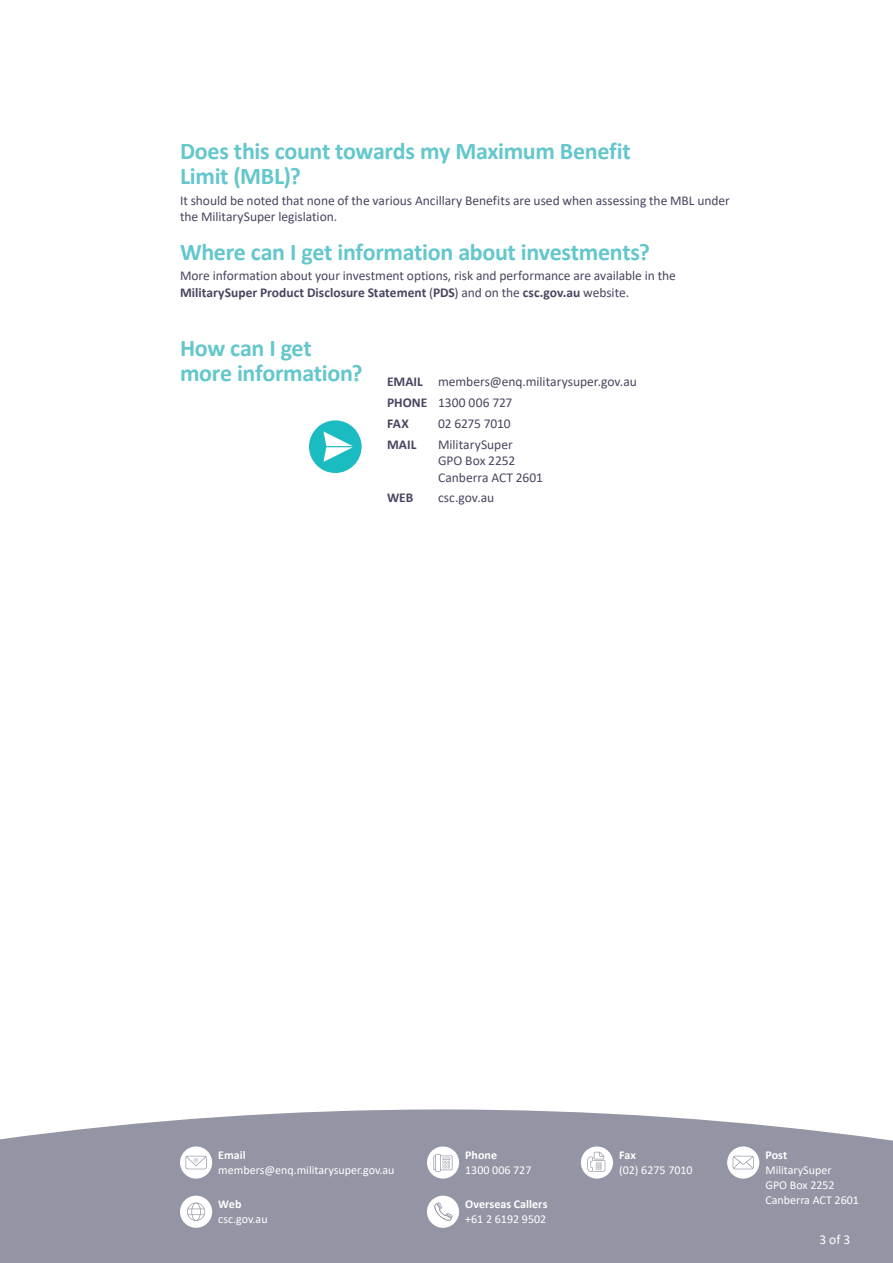
<style>
.page{position:relative;width:893px;height:1263px;background:#fff}
.page>*{position:absolute;margin:0;border:0;box-sizing:border-box;transform-origin:0 0}
.t1{font:700 24px/25.5px "Calibri";letter-spacing:-.015em;color:#63c7cc}
.t2{font:13.5px/16.5px "Calibri";letter-spacing:-.005em;color:#48465f}
.t3{font:700 13.5px "Calibri";color:#48465f}
.t4{font:13.5px "Calibri";color:#fff}
.t5{font:12px/15px "Calibri";color:#fff}
.t6{font:700 12px "Calibri";letter-spacing:.005em;color:#fff}
.s1{font-weight:700}
</style>
<div class="page">
<svg style="left:0;top:1109px;width:893px;height:154px;background:#9a9baa"></svg>
<div style="left:180px;top:1146px;width:32px;height:32px;background:#fff;border-radius:50%"></div>
<svg style="left:185px;top:1156px;width:22px;height:13px"></svg>
<div style="left:427px;top:1146px;width:32px;height:32px;background:#fff;border-radius:50%"></div>
<svg style="left:433px;top:1154px;width:19px;height:18px"></svg>
<div style="left:581px;top:1146px;width:32px;height:32px;background:#fff;border-radius:50%"></div>
<svg style="left:587px;top:1152px;width:18px;height:20px"></svg>
<div style="left:727px;top:1146px;width:32px;height:32px;background:#fff;border-radius:50%"></div>
<svg style="left:733px;top:1156px;width:21px;height:13px"></svg>
<div style="left:180px;top:1195px;width:32px;height:33px;background:#fff;border-radius:50%"></div>
<svg style="left:187px;top:1202px;width:18px;height:19px"></svg>
<div style="left:427px;top:1195px;width:32px;height:33px;background:#fff;border-radius:50%"></div>
<svg style="left:434px;top:1202px;width:19px;height:18px"></svg>
<div style="left:309px;top:420px;width:53px;height:53px;background:#1abcc1;border-radius:50%"></div>
<svg style="left:323px;top:431px;width:30px;height:31px"></svg>
<h1 class="t1" style="left:180px;top:138px;width:452px">Does this count towards my Maximum Benefit<br>Limit (MBL)?</h1>
<p class="t2" style="left:180px;top:192px;width:551px">It should be noted that none of the various Ancillary Benefits are used when assessing the MBL under the MilitarySuper legislation.</p>
<h1 class="t1" style="left:180px;top:239px;width:471px">Where can I get information about investments?</h1>
<p class="t2" style="left:180px;top:267px;width:497px">More information about your investment options, risk and performance are available in the<br><span class="s1">MilitarySuper Product Disclosure Statement</span> (<span class="s1">PDS</span>) and on the <span class="s1">csc.gov.au</span> website.</p>
<h1 class="t1" style="left:180px;top:335px;width:133px">How can I get</h1>
<p class="t2" style="left:387px;top:371px;width:251px;line-height:20.7px;text-indent:-207px"><sup>more</sup> <sup>information?</sup> <span class="s1">EMAIL</span> members@enq.militarysuper.gov.au<br><span class="s1">PHONE</span> 1300 006 727<br><span class="s1">FAX</span></p>
<p class="t2" style="left:438px;top:415px;width:74px">02 6275 7010</p>
<p class="t3" style="left:387px;top:435px;width:31px">MAIL</p>
<p class="t2" style="left:438px;top:436px;width:106px">MilitarySuper<br>GPO Box 2252<br>Canberra ACT 2601</p>
<p class="t3" style="left:387px;top:488px;width:28px">WEB</p>
<p class="t2" style="left:438px;top:489px;width:58px">csc.gov.au</p>
<p class="t6" style="left:218px;top:1146px;width:29px">Email</p>
<p class="t5" style="left:218px;top:1162px;width:178px">members@enq.militarysuper.gov.au</p>
<p class="t6" style="left:218px;top:1195px;width:25px">Web</p>
<p class="t5" style="left:218px;top:1211px;width:51px">csc.gov.au</p>
<p class="t6" style="left:465px;top:1146px;width:33px">Phone</p>
<p class="t5" style="left:465px;top:1162px;width:68px">1300 006 727</p>
<p class="t6" style="left:465px;top:1195px;width:84px">Overseas Callers</p>
<p class="t5" style="left:465px;top:1211px;width:83px">+61 2 6192 9502</p>
<p class="t6" style="left:619px;top:1146px;width:18px">Fax</p>
<p class="t5" style="left:619px;top:1162px;width:75px">(02) 6275 7010</p>
<p class="t6" style="left:765px;top:1146px;width:23px">Post</p>
<p class="t5" style="left:765px;top:1162px;width:71px">MilitarySuper<br>GPO Box 2252</p>
<p class="t5" style="left:765px;top:1192px;width:95px">Canberra ACT 2601</p>
<p class="t4" style="left:819px;top:1230px;width:33px">3 of 3</p>
</div>
